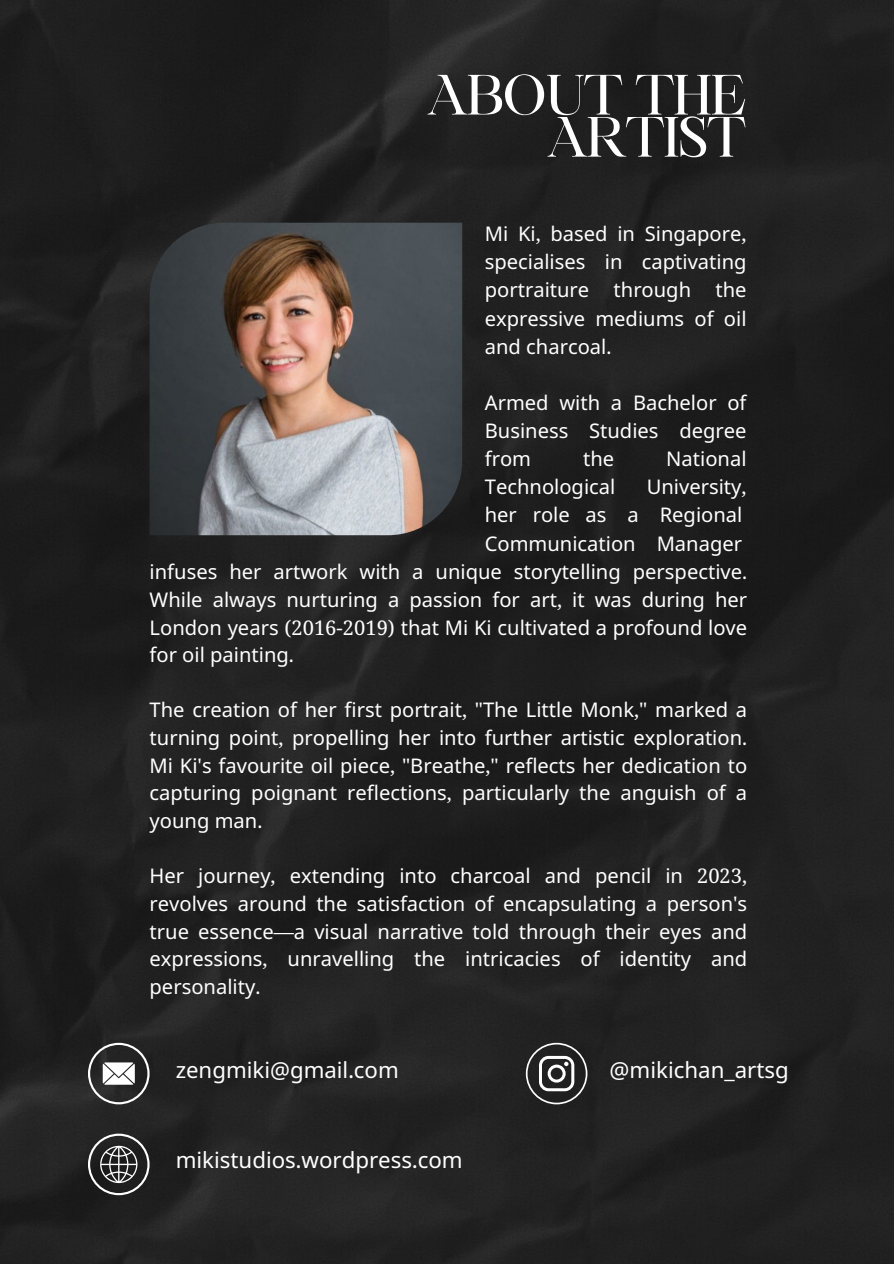
<style>
.page{position:relative;width:894px;height:1264px;background:#fff}
.page>*{position:absolute;margin:0;border:0;box-sizing:border-box;transform-origin:0 0}
.t1{font:54.3px/42.2px "Maharlika";letter-spacing:-.035em;color:#fff;text-align:right}
.t2{font:22.2px "Noto Sans";color:#fff}
.t3{font:20.1px/27.6px "Noto Sans";color:#fff;text-align:justify}
.s1{font-family:"Noto Serif Devanagari"}
</style>
<div class="page">
<div style="left:0;top:0;width:893px;height:1263px;background:#202020"></div>
<img style="left:149px;top:223px;width:313px;height:312px">
<svg style="left:88px;top:1042px;width:61px;height:62px"></svg>
<svg style="left:525px;top:1042px;width:62px;height:62px;background:#4f4f4f"></svg>
<svg style="left:88px;top:1133px;width:61px;height:62px;background:#4d4d4d"></svg>
<p class="t1" style="left:426px;top:79px;width:321px">ABOUT THE<br>ARTIST</p>
<p class="t3" style="left:484px;top:219px;width:263px;line-height:28.2px">Mi Ki<span class="s1">,</span> based in Singapore<span class="s1">, </span>specialises in captivating portraiture through the expressive mediums of oil and charcoal<span class="s1">.</span></p>
<p class="t3" style="left:484px;top:388px;width:263px;line-height:28.2px">Armed with a Bachelor of Business Studies degree from</p>
<p class="t3" style="left:583px;top:444px;width:33px">the</p>
<p class="t3" style="left:666px;top:444px;width:82px">National</p>
<p class="t3" style="left:484px;top:472px;width:132px">Technological</p>
<p class="t3" style="left:646px;top:472px;width:101px">University<span class="s1">,</span></p>
<p class="t3" style="left:484px;top:501px;width:155px">her role as a</p>
<p class="t3" style="left:484px;top:500px;width:259px;line-height:28.2px;text-align:right">Regional<br>Communication Manager</p>
<p class="t3" style="left:149px;top:557px;width:599px">infuses her artwork with a unique storytelling perspective<span class="s1">.<br></span>While always nurturing a passion for art<span class="s1">,</span> it was during her London years <span class="s1">(2016-2019)</span> that Mi Ki cultivated a profound love for oil painting<span class="s1">.</span></p>
<p class="t3" style="left:149px;top:696px;width:599px">The creation of her first portrait<span class="s1">, "</span>The Little Monk<span class="s1">,"</span> marked a turning point<span class="s1">,</span> propelling her into further artistic exploration<span class="s1">.<br></span>Mi Ki<span class="s1">'</span>s favourite oil piece<span class="s1">, "</span>Breathe<span class="s1">,"</span> reflects her dedication to</p>
<p class="t3" style="left:149px;top:778px;width:599px">capturing poignant reflections<span class="s1">,</span> particularly the anguish of a young man<span class="s1">.</span></p>
<p class="t3" style="left:149px;top:861px;width:599px">Her journey<span class="s1">,</span> extending into charcoal and pencil in <span class="s1">2023, </span>revolves around the satisfaction of encapsulating a person<span class="s1">'</span>s true essence<span class="s1">—</span>a visual narrative told through their eyes and expressions<span class="s1">,</span> unravelling</p>
<p class="t3" style="left:414px;top:944px;width:334px">the intricacies of identity and</p>
<p class="t3" style="left:149px;top:972px;width:112px">personality<span class="s1">.</span></p>
<p class="t2" style="left:176px;top:1053px;width:224px">zengmiki@gmail<span class="s1">.</span>com</p>
<p class="t2" style="left:609px;top:1053px;width:181px">@mikichan<span class="s1">_</span>artsg</p>
<p class="t2" style="left:176px;top:1144px;width:288px">mikistudios<span class="s1">.</span>wordpress<span class="s1">.</span>com</p>
</div>
